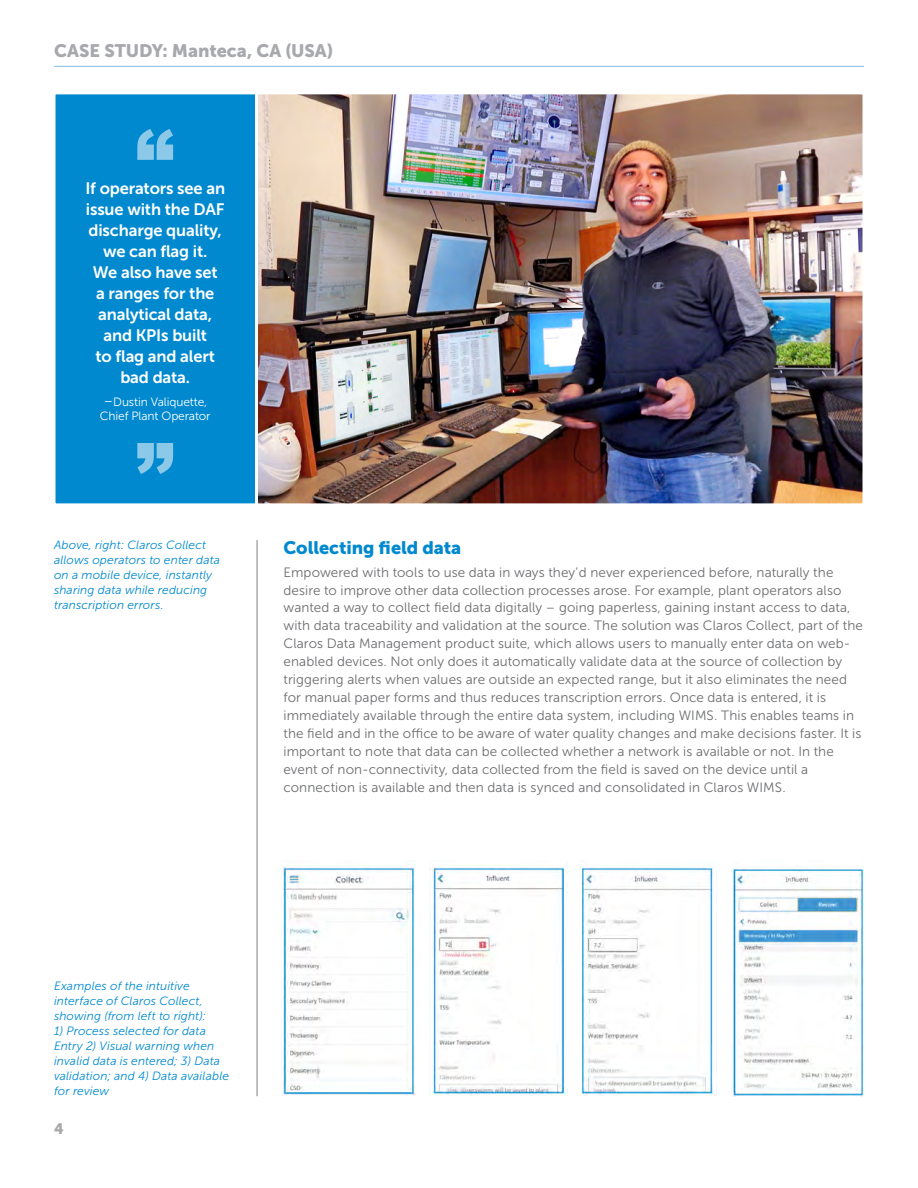
<style>
.page{position:relative;width:918px;height:1188px;background:#fff}
.page>*{position:absolute;margin:0;border:0;box-sizing:border-box;transform-origin:0 0}
.Running_Head_Right{font:18px "Museo Sans 900";letter-spacing:-.005em;color:#a8a9ad}
.Head_2{font:18px "Museo Sans 900";letter-spacing:-.005em;color:#0089cf}
.Content_Source_11_Bo{font:16.5px/21px "Museo Sans 700";letter-spacing:-.01em;color:#fff;text-align:center}
.t1{font:15px "Museo Sans 900";color:#808285}
.Text_1_Gray{font:13.5px/18px "Museo Sans 300";letter-spacing:.005em;color:#6c6d70}
.Caption_Photo{font:italic 12px/15px "Museo Sans 300";letter-spacing:.01em;color:#0089cf}
.Content_Source_11_Bo-2{font:12px "Museo Sans 300";letter-spacing:-.01em;color:#fff}
.s1{font-size:13.5px}
</style>
<div class="page">
<img style="left:259px;top:95px;width:603px;height:407px">
<div style="left:255px;top:91px;width:611px;height:415px;border:3px solid #fff"></div>
<img style="left:282px;top:865px;width:134px;height:231px">
<img style="left:430px;top:864px;width:137px;height:231px">
<img style="left:579px;top:867px;width:138px;height:228px">
<img style="left:732px;top:865px;width:132px;height:231px">
<div style="left:52px;top:91px;width:206px;height:415px;background:#0089cf;border:3px solid #fff"></div>
<hr style="left:256px;top:540px;width:2px;height:556px;background:#6c6d70">
<svg style="left:137px;top:129px;width:36px;height:31px"></svg>
<svg style="left:137px;top:443px;width:36px;height:31px"></svg>
<hr style="left:54px;top:66px;width:810px;height:1px;background:#93c2e8">
<p class="Running_Head_Right" style="left:54px;top:40px;width:281px">CASE STUDY: Manteca, CA (USA)</p>
<p class="Content_Source_11_Bo" style="left:85px;top:177px;width:141px">If operators see an issue with the DAF discharge quality, we can flag it.<br>We also have set<br>a ranges for the analytical data, and KPIs built<br>to flag and alert bad data.</p>
<p class="Content_Source_11_Bo-2" style="left:103px;top:395px;width:105px"><span class="s1">–</span>Dustin Valiquette,</p>
<p class="Content_Source_11_Bo-2" style="left:100px;top:409px;width:112px">Chief Plant Operator</p>
<p class="Caption_Photo" style="left:54px;top:537px;width:168px">Above, right: Claros Collect allows operators to enter data on a mobile device, instantly sharing data while reducing transcription errors.</p>
<p class="Head_2" style="left:284px;top:537px;width:179px">Collecting field data</p>
<p class="Text_1_Gray" style="left:284px;top:563px;width:581px">Empowered with tools to use data in ways they’d never experienced before, naturally the desire to improve other data collection processes arose. For example, plant operators also wanted a way to collect field data digitally – going paperless, gaining instant access to data, with data traceability and validation at the source. The solution was Claros Collect, part of the Claros Data Management product suite, which allows users to manually enter data on web&shy;enabled devices. Not only does it automatically validate data at the source of collection by triggering alerts when values are outside an expected range, but it also eliminates the need for manual paper forms and thus reduces transcription errors. Once data is entered, it is immediately available through the entire data system, including WIMS. This enables teams in the field and in the office to be aware of water quality changes and make decisions faster. It is important to note that data can be collected whether a network is available or not. In the event of non-connectivity, data collected from the field is saved on the device until a connection is available and then data is synced and consolidated in Claros WIMS.</p>
<p class="Caption_Photo" style="left:54px;top:978px;width:154px">Examples of the intuitive interface of Claros Collect, showing (from left to right):</p>
<p class="Caption_Photo" style="left:54px;top:1023px;width:177px">1) Process selected for data<br>Entry 2) Visual warning when invalid data is entered; 3) Data validation; and 4) Data available for review</p>
<p class="t1" style="left:54px;top:1120px;width:11px">4</p>
</div>
